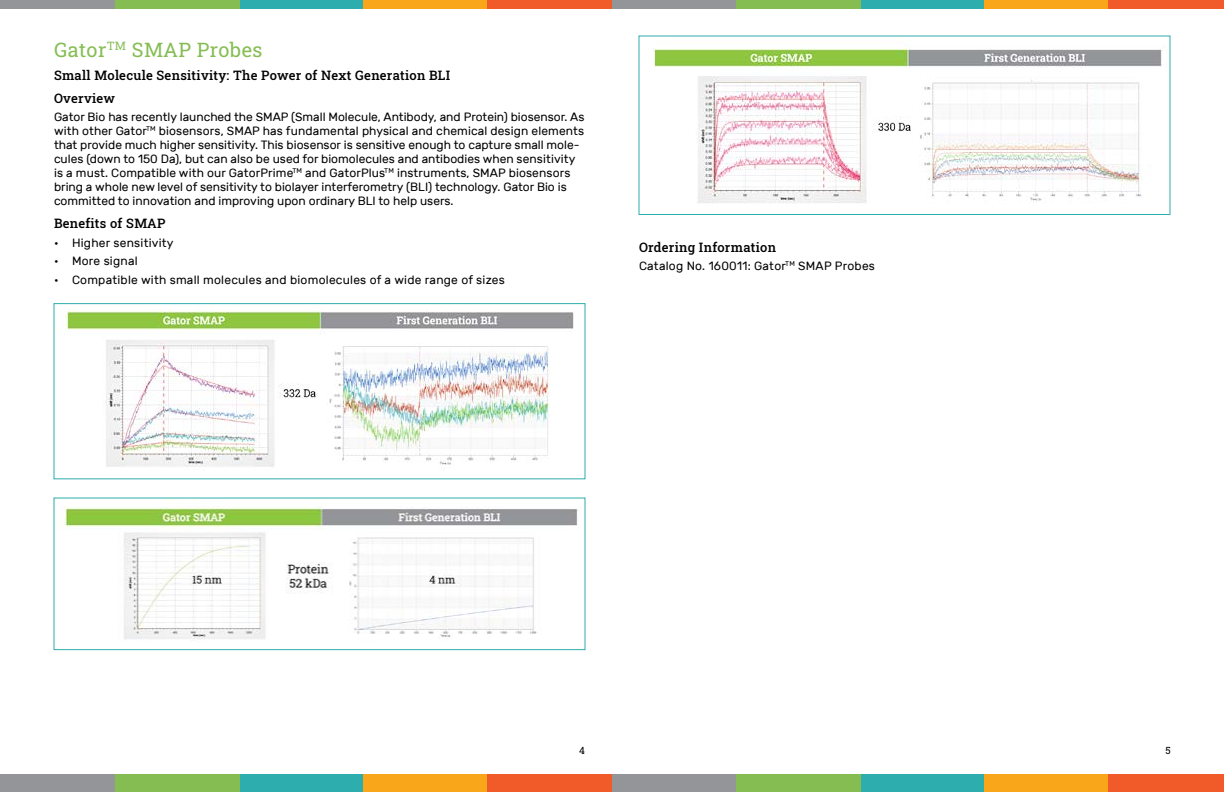
<style>
.page{position:relative;width:1224px;height:792px;background:#fff}
.page>*{position:absolute;margin:0;border:0;box-sizing:border-box;transform-origin:0 0}
.t1{font:20px "Roboto Slab";letter-spacing:.02em;color:#85bd53}
.t2{font:500 13px/23px "Roboto Slab";letter-spacing:.02em;color:#000}
.t3{font:12px/14px "Rubik";color:#000}
.t4{font:12px "Rubik";letter-spacing:.02em;color:#000}
.t5{font:10px "Roboto Slab";color:#000}
</style>
<div class="page">
<div style="left:0;top:0;width:115px;height:9px;background:#939598"></div>
<div style="left:239px;top:0;width:125px;height:9px;background:#2eadae"></div>
<div style="left:115px;top:0;width:124px;height:9px;background:#85bd53"></div>
<div style="left:364px;top:0;width:124px;height:9px;background:#faa61a"></div>
<div style="left:488px;top:0;width:124px;height:9px;background:#f15a29"></div>
<div style="left:0;top:774px;width:115px;height:18px;background:#939598"></div>
<div style="left:239px;top:774px;width:125px;height:18px;background:#2eadae"></div>
<div style="left:115px;top:774px;width:124px;height:18px;background:#85bd53"></div>
<div style="left:364px;top:774px;width:124px;height:18px;background:#faa61a"></div>
<div style="left:488px;top:774px;width:124px;height:18px;background:#f15a29"></div>
<div style="left:612px;top:0;width:124px;height:9px;background:#939598"></div>
<div style="left:860px;top:0;width:125px;height:9px;background:#2eadae"></div>
<div style="left:736px;top:0;width:124px;height:9px;background:#85bd53"></div>
<div style="left:985px;top:0;width:124px;height:9px;background:#faa61a"></div>
<div style="left:1109px;top:0;width:115px;height:9px;background:#f15a29"></div>
<div style="left:612px;top:774px;width:124px;height:18px;background:#939598"></div>
<div style="left:860px;top:774px;width:125px;height:18px;background:#2eadae"></div>
<div style="left:736px;top:774px;width:124px;height:18px;background:#85bd53"></div>
<div style="left:985px;top:774px;width:124px;height:18px;background:#faa61a"></div>
<div style="left:1109px;top:774px;width:115px;height:18px;background:#f15a29"></div>
<img style="left:654px;top:38px;width:512px;height:166px">
<div style="left:638px;top:36px;width:532px;height:179px;border:1px solid #2eadae"></div>
<img style="left:65px;top:307px;width:509px;height:164px">
<div style="left:54px;top:303px;width:532px;height:176px;border:1px solid #2eadae"></div>
<img style="left:57px;top:506px;width:521px;height:135px">
<div style="left:54px;top:498px;width:532px;height:152px;border:1px solid #2eadae"></div>
<h1 class="t1" style="left:54px;top:36px;width:210px">Gator<sup>TM</sup> SMAP Probes</h1>
<p class="t2" style="left:54px;top:63px;width:398px">Small Molecule Sensitivity: The Power of Next Generation BLI<br>Overview</p>
<p class="t3" style="left:54px;top:111px;width:532px">Gator Bio has recently launched the SMAP (Small Molecule, Antibody, and Protein) biosensor. As with other Gator<sup>TM</sup> biosensors, SMAP has fundamental physical and chemical design elements that provide much higher sensitivity. This biosensor is sensitive enough to capture small mole&shy;cules (down to 150 Da), but can also be used for biomolecules and antibodies when sensitivity is a must. Compatible with our GatorPrime<sup>TM</sup> and GatorPlus<sup>TM</sup> instruments, SMAP biosensors bring a whole new level of sensitivity to biolayer interferometry (BLI) technology. Gator Bio is committed to innovation and improving upon ordinary BLI to help users.</p>
<p class="t2" style="left:54px;top:212px;width:113px">Benefits of SMAP</p>
<p class="t4" style="left:54px;top:236px;width:121px">• Higher sensitivity</p>
<p class="t4" style="left:54px;top:255px;width:85px">• More signal</p>
<p class="t4" style="left:54px;top:273px;width:452px">• Compatible with small molecules and biomolecules of a wide range of sizes</p>
<p class="t2" style="left:639px;top:235px;width:139px">Ordering Information</p>
<p class="t4" style="left:639px;top:259px;width:238px">Catalog No. 160011: Gator<sup>TM</sup> SMAP Probes</p>
<p class="t5" style="left:579px;top:744px;width:7px">4</p>
<p class="t5" style="left:1166px;top:744px;width:7px">5</p>
</div>
